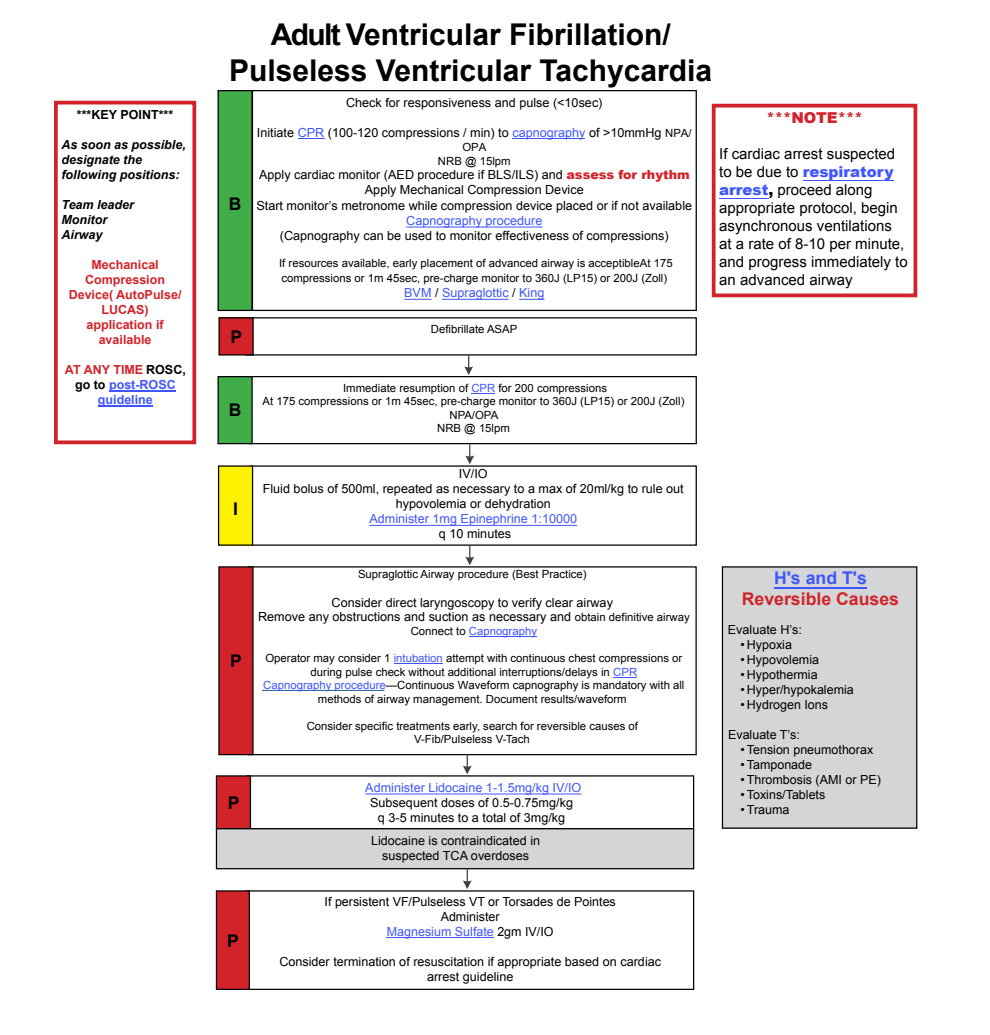
<style>
.page{position:relative;width:990px;height:1035px;background:#fff}
.page>*{position:absolute;margin:0;border:0;box-sizing:border-box;transform-origin:0 0}
.t1{font:700 30px/36px "Arial";color:#000;text-align:center}
.t2{font:700 17.5px "Arial";color:#d2232a}
.t3{font:700 17.5px "Arial";color:#4055ff}
.t4{font:700 17.5px "Arial";color:#000}
.t5{font:15px/18px "Arial";color:#000}
.t6{font:900 15px "Arial";color:#d2232a}
.t7{font:12.5px/15px "Arial";color:#000;text-align:center}
.t8{font:12.5px "Arial";color:#4055ff}
.t9{font:italic 700 12.5px/15px "Arial";color:#000}
.t10{font:700 12.5px/15px "Arial";color:#d2232a;text-align:center}
.t11{font:700 12.5px/15px "Arial";color:#4055ff;text-align:center}
.t12{font:700 12.5px "Arial";color:#000}
.t13{font:11.25px/13.5px "Arial";color:#000;text-align:center}
.t14{font:11.25px "Arial";color:#4055ff}
.s1{color:#d2232a}
.s2{color:#000}
.s3{color:#4055ff}
.s4{font-size:11.25px}
.s5{font-weight:900;color:#d2232a}
.s6{font-weight:900;color:#4055ff}
.s7{font-weight:900}
</style>
<div class="page">
<div style="left:245px;top:317px;width:452px;height:39px;border:1px solid #000"></div>
<div style="left:219px;top:318px;width:34px;height:37px;background:#d2232a"></div>
<div style="left:218px;top:317px;width:36px;height:39px;border:1px solid #000"></div>
<svg style="left:471px;top:393px;width:24px;height:1px"></svg>
<div style="left:249px;top:376px;width:448px;height:68px;border:1px solid #000"></div>
<div style="left:218px;top:377px;width:34px;height:67px;background:#41ad49"></div>
<div style="left:218px;top:376px;width:35px;height:68px;border:1px solid #000"></div>
<hr style="left:369px;top:525px;width:208px;height:1px;background:#4055ff">
<div style="left:219px;top:466px;width:34px;height:79px;background:#fff200"></div>
<div style="left:218px;top:465px;width:35px;height:81px;border:1px solid #000"></div>
<hr style="left:365px;top:794px;width:216px;height:1px;background:#4055ff">
<div style="left:216px;top:776px;width:34px;height:53px;background:#d2232a"></div>
<div style="left:216px;top:775px;width:35px;height:54px;border:1px solid #000"></div>
<div style="left:216px;top:829px;width:478px;height:40px;background:#d3d5d6"></div>
<div style="left:216px;top:828px;width:478px;height:41px;border:1px solid #000"></div>
<div style="left:218px;top:91px;width:34px;height:219px;background:#41ad49"></div>
<div style="left:218px;top:90px;width:35px;height:221px;border:1px solid #000"></div>
<svg style="left:519px;top:299px;width:25px;height:1px"></svg>
<hr style="left:442px;top:299px;width:67px;height:1px;background:#4055ff">
<svg style="left:404px;top:299px;width:28px;height:1px"></svg>
<hr style="left:406px;top:227px;width:136px;height:1px;background:#4055ff">
<hr style="left:513px;top:138px;width:72px;height:1px;background:#4055ff">
<svg style="left:298px;top:138px;width:26px;height:1px"></svg>
<div style="left:252px;top:90px;width:445px;height:221px;border:1px solid #000"></div>
<hr style="left:262px;top:690px;width:122px;height:1px;background:#215e9e">
<svg style="left:614px;top:677px;width:23px;height:1px"></svg>
<hr style="left:394px;top:664px;width:49px;height:1px;background:#4055ff">
<hr style="left:469px;top:637px;width:68px;height:1px;background:#4055ff">
<div style="left:248px;top:566px;width:449px;height:189px;border:1px solid #000"></div>
<div style="left:219px;top:567px;width:34px;height:188px;background:#d2232a"></div>
<div style="left:722px;top:567px;width:195px;height:261px;background:#d3d5d6"></div>
<hr style="left:774px;top:587px;width:93px;height:2px;background:#4055ff">
<div style="left:722px;top:566px;width:195px;height:263px;border:1px solid #000"></div>
<hr style="left:719px;top:198px;width:49px;height:1px;background:#4055ff">
<hr style="left:803px;top:180px;width:91px;height:1px;background:#4055ff">
<div style="left:712px;top:104px;width:205px;height:193px;border:4px solid #d2232a"></div>
<hr style="left:387px;top:937px;width:107px;height:1px;background:#4055ff">
<div style="left:246px;top:890px;width:448px;height:100px;border:1px solid #000"></div>
<div style="left:216px;top:891px;width:33px;height:98px;background:#d2232a"></div>
<div style="left:216px;top:890px;width:34px;height:100px;border:1px solid #000"></div>
<svg style="left:464px;top:355px;width:9px;height:20px"></svg>
<svg style="left:465px;top:445px;width:9px;height:19px"></svg>
<svg style="left:465px;top:546px;width:9px;height:19px"></svg>
<svg style="left:463px;top:755px;width:9px;height:19px"></svg>
<svg style="left:463px;top:870px;width:9px;height:19px"></svg>
<hr style="left:98px;top:405px;width:55px;height:2px;background:#4055ff">
<hr style="left:109px;top:390px;width:67px;height:2px;background:#4055ff">
<div style="left:54px;top:101px;width:142px;height:343px;border:4px solid #d2232a"></div>
<p class="t12" style="left:77px;top:106px;width:98px">***KEY POINT***</p>
<p class="t9" style="left:62px;top:137px;width:126px">As soon as possible, designate the following positions:</p>
<p class="t9" style="left:62px;top:197px;width:74px">Team leader<br>Monitor<br>Airway</p>
<p class="t10" style="left:69px;top:257px;width:114px">Mechanical<br>Compression<br>Device( AutoPulse/<br>LUCAS) application if available</p>
<p class="t11" style="left:65px;top:362px;width:122px"><span class="s1">AT ANY TIME</span> <span class="s2">ROSC, go to</span> post-ROSC guideline</p>
<h1 class="t1" style="left:229px;top:17px;width:485px">Adult Ventricular Fibrillation/<br>Pulseless Ventricular Tachycardia</h1>
<h2 class="t4" style="left:229px;top:192px;width:14px">B</h2>
<p class="t7" style="left:346px;top:95px;width:258px">Check for responsiveness and pulse (&lt;10sec)</p>
<p class="t7" style="left:257px;top:125px;width:436px">Initiate <span class="s3">CPR</span> (100-120 compressions / min) to <span class="s3">capnography</span> of &gt;10mmHg <span class="s4">NPA/</span></p>
<p class="t13" style="left:438px;top:140px;width:74px">OPA<br>NRB @ 15lpm</p>
<p class="t7" style="left:256px;top:167px;width:437px">Apply cardiac monitor (AED procedure if BLS/ILS) and <span class="s5">assess for rhythm<br></span>Apply Mechanical Compression Device<br>Start monitor’s metronome while compression device placed or if not available</p>
<p class="t8" style="left:406px;top:212px;width:138px">Capnography procedure</p>
<p class="t7" style="left:280px;top:228px;width:390px">(Capnography can be used to monitor effectiveness of compressions)</p>
<p class="t13" style="left:279px;top:256px;width:395px;line-height:14.5px;text-align:left">If resources available, early placement of advanced airway is acceptibleAt 175 compressions or 1m 45sec, pre-charge monitor to 360J (LP15) or 200J (Zoll)</p>
<p class="t8" style="left:404px;top:285px;width:142px">BVM <span class="s2">/</span> Supraglottic <span class="s2">/</span> King</p>
<p class="t6" style="left:766px;top:107px;width:98px">***NOTE***</p>
<p class="t5" style="left:719px;top:145px;width:190px">If cardiac arrest suspected to be due to <span class="s6">respiratory arrest</span><span class="s7">,</span> proceed along appropriate protocol, begin asynchronous ventilations at a rate of 8-10 per minute, and progress immediately to an advanced airway</p>
<h2 class="t4" style="left:230px;top:325px;width:13px">P</h2>
<p class="t13" style="left:431px;top:323px;width:88px">Defibrillate ASAP</p>
<h2 class="t4" style="left:229px;top:399px;width:14px">B</h2>
<h2 class="t4" style="left:233px;top:497px;width:6px">I</h2>
<h2 class="t4" style="left:230px;top:649px;width:13px">P</h2>
<h2 class="t4" style="left:228px;top:791px;width:13px">P</h2>
<h2 class="t4" style="left:227px;top:929px;width:13px">P</h2>
<p class="t13" style="left:263px;top:381px;width:423px">Immediate resumption of <span class="s3">CPR</span> for 200 compressions<br>At 175 compressions or 1m 45sec, pre-charge monitor to 360J (LP15) or 200J (Zoll)<br>NPA/OPA<br>NRB @ 15lpm</p>
<p class="t7" style="left:263px;top:467px;width:423px">IV/IO<br>Fluid bolus of 500ml, repeated as necessary to a max of 20ml/kg to rule out hypovolemia or dehydration</p>
<p class="t8" style="left:369px;top:511px;width:209px">Administer 1mg Epinephrine 1:10000</p>
<p class="t7" style="left:439px;top:527px;width:74px">q 10 minutes</p>
<p class="t13" style="left:358px;top:568px;width:230px">Supraglottic Airway procedure (Best Practice)</p>
<p class="t7" style="left:258px;top:595px;width:433px;line-height:14.6px">Consider direct laryngoscopy to verify clear airway<br>Remove any obstructions and suction as necessary and <span class="s4">obtain definitive airway</span></p>
<p class="t14" style="left:411px;top:624px;width:128px"><span class="s2">Connect to</span> Capnography</p>
<p class="t13" style="left:263px;top:652px;width:423px">Operator may consider 1 <span class="s3">intubation</span> attempt with continuous chest compressions or during pulse check without additional interruptions/delays in <span class="s3">CPR<br>Capnography procedure</span>—Continuous Waveform capnography is mandatory with all methods of airway management. Document results/waveform</p>
<p class="t13" style="left:307px;top:719px;width:333px">Consider specific treatments early, search for reversible causes of<br>V-Fib/Pulseless V-Tach</p>
<p class="t8" style="left:365px;top:779px;width:218px">Administer Lidocaine 1-1.5mg/kg IV/IO</p>
<p class="t7" style="left:370px;top:795px;width:204px">Subsequent doses of 0.5-0.75mg/kg q 3-5 minutes to a total of 3mg/kg</p>
<p class="t7" style="left:371px;top:833px;width:171px">Lidocaine is contraindicated in suspected TCA overdoses</p>
<p class="t7" style="left:325px;top:894px;width:293px">If persistent VF/Pulseless VT or Torsades de Pointes<br>Administer<br><span class="s3">Magnesium Sulfate</span> 2gm IV/IO</p>
<p class="t7" style="left:279px;top:954px;width:383px">Consider termination of resuscitation if appropriate based on cardiac arrest guideline</p>
<h2 class="t3" style="left:774px;top:566px;width:94px">H's and T's</h2>
<h2 class="t2" style="left:742px;top:587px;width:159px">Reversible Causes</h2>
<p class="t7" style="left:728px;top:622px;width:76px">Evaluate H’s:</p>
<p class="t7" style="left:741px;top:637px;width:53px">• Hypoxia</p>
<p class="t7" style="left:741px;top:652px;width:80px">• Hypovolemia</p>
<p class="t7" style="left:741px;top:667px;width:79px">• Hypothermia</p>
<p class="t7" style="left:741px;top:682px;width:115px">• Hyper/hypokalemia</p>
<p class="t7" style="left:741px;top:697px;width:89px">• Hydrogen Ions</p>
<p class="t7" style="left:728px;top:727px;width:73px">Evaluate T’s:</p>
<p class="t7" style="left:741px;top:742px;width:134px">•Tension pneumothorax</p>
<p class="t7" style="left:741px;top:757px;width:73px">•Tamponade</p>
<p class="t7" style="left:741px;top:772px;width:142px">•Thrombosis (AMI or PE)</p>
<p class="t7" style="left:741px;top:787px;width:86px">•Toxins/Tablets</p>
<p class="t7" style="left:741px;top:802px;width:50px">•Trauma</p>
</div>
